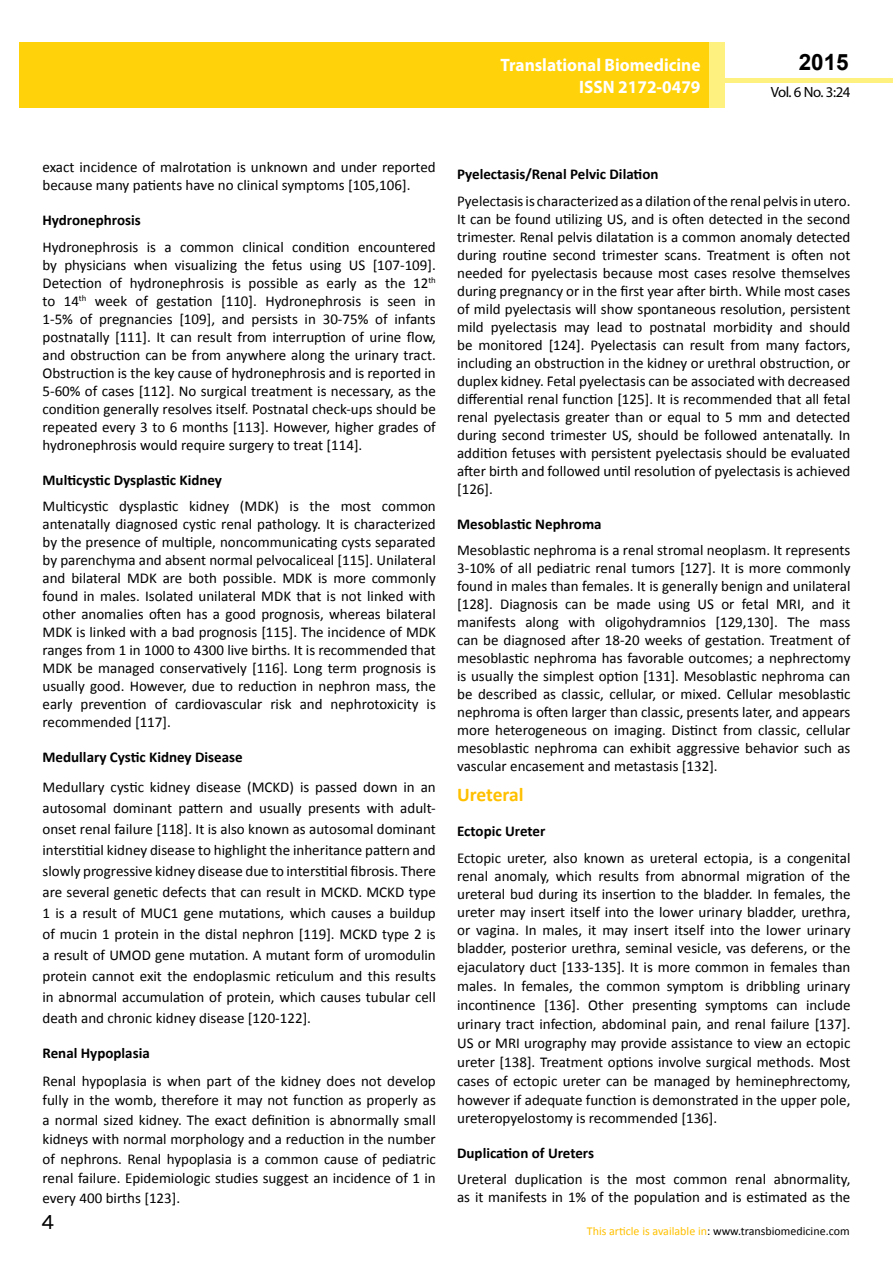
<style>
.page{position:relative;width:893px;height:1263px;background:#fff}
.page>*{position:absolute;margin:0;border:0;box-sizing:border-box;transform-origin:0 0}
.t1{font:25.5px "Tunga";color:#000}
.t2{font:700 22.5px "Arial";color:#000}
.t3{font:700 19.5px "Calibri";letter-spacing:-.005em;color:#ffc000}
.t4{font:700 18px/21.6px "Myriad Pro";color:#fff;text-align:right;scale:.96 1}
.t5{font:15px/18px "Calibri";color:#000;text-align:justify}
.t6{font:700 15px "Calibri";color:#000}
.t7{font:14.85px "Myriad Pro";letter-spacing:-.03em;color:#000}
.t8{font:12px "Calibri";color:#000}
.s1{color:#ffc000}
</style>
<div class="page">
<hr style="left:725px;top:78px;width:168px;height:4px;background:#fff180">
<div style="left:19px;top:42px;width:690px;height:66px;background:#ffd20a"></div>
<div style="left:709px;top:42px;width:16px;height:66px;background:#fff180"></div>
<p class="t4" style="left:517px;top:53px;width:198px">ARCHIVOS DE MEDICINA<br>ISSN 1698-9465</p>
<h2 class="t2" style="left:799px;top:47px;width:52px">2015</h2>
<p class="t4" style="left:501px;top:54px;width:210px">Translational Biomedicine<br>ISSN 2172-0479</p>
<p class="t7" style="left:771px;top:83px;width:81px">Vol. 6 No. 3:24</p>
<p class="t5" style="left:43px;top:158px;width:395px">exact incidence of malrotation is unknown and under reported because many patients have no clinical symptoms [105,106].</p>
<p class="t6" style="left:43px;top:211px;width:100px">Hydronephrosis</p>
<p class="t5" style="left:43px;top:238px;width:395px">Hydronephrosis is a common clinical condition encountered by physicians when visualizing the fetus using US [107-109].<br>Detection of hydronephrosis is possible as early as the 12<sup>th </sup>to 14<sup>th</sup> week of gestation [110]. Hydronephrosis is seen in 1-5% of pregnancies [109], and persists in 30-75% of infants postnatally [111]. It can result from interruption of urine flow, and obstruction can be from anywhere along the urinary tract.<br>Obstruction is the key cause of hydronephrosis and is reported in 5-60% of cases [112]. No surgical treatment is necessary, as the condition generally resolves itself. Postnatal check-ups should be repeated every 3 to 6 months [113]. However, higher grades of hydronephrosis would require surgery to treat [114].</p>
<p class="t6" style="left:43px;top:470px;width:181px">Multicystic Dysplastic Kidney</p>
<p class="t5" style="left:43px;top:497px;width:395px">Multicystic dysplastic kidney (MDK) is the most common antenatally diagnosed cystic renal pathology. It is characterized by the presence of multiple, noncommunicating cysts separated by parenchyma and absent normal pelvocaliceal [115]. Unilateral and bilateral MDK are both possible. MDK is more commonly found in males. Isolated unilateral MDK that is not linked with other anomalies often has a good prognosis, whereas bilateral MDK is linked with a bad prognosis [115]. The incidence of MDK ranges from 1 in 1000 to 4300 live births. It is recommended that MDK be managed conservatively [116]. Long term prognosis is usually good. However, due to reduction in nephron mass, the early prevention of cardiovascular risk and nephrotoxicity is recommended [117].</p>
<p class="t6" style="left:43px;top:748px;width:202px">Medullary Cystic Kidney Disease</p>
<p class="t5" style="left:43px;top:776px;width:395px;line-height:21px">Medullary cystic kidney disease (MCKD) is passed down in an autosomal dominant pattern and usually presents with adult&shy;onset renal failure [118]. It is also known as autosomal dominant interstitial kidney disease to highlight the inheritance pattern and slowly progressive kidney disease due to interstitial fibrosis. There are several genetic defects that can result in MCKD. MCKD type 1 is a result of MUC1 gene mutations, which causes a buildup of mucin 1 protein in the distal nephron [119]. MCKD type 2 is a result of UMOD gene mutation. A mutant form of uromodulin protein cannot exit the endoplasmic reticulum and this results in abnormal accumulation of protein, which causes tubular cell death and chronic kidney disease [120-122].</p>
<p class="t6" style="left:43px;top:1043px;width:109px">Renal Hypoplasia</p>
<p class="t5" style="left:43px;top:1071px;width:395px;line-height:19.5px">Renal hypoplasia is when part of the kidney does not develop fully in the womb, therefore it may not function as properly as a normal sized kidney. The exact definition is abnormally small kidneys with normal morphology and a reduction in the number of nephrons. Renal hypoplasia is a common cause of pediatric renal failure. Epidemiologic studies suggest an incidence of 1 in every 400 births [123].</p>
<h1 class="t1" style="left:41px;top:1205px;width:15px">4</h1>
<p class="t6" style="left:457px;top:165px;width:203px">Pyelectasis/Renal Pelvic Dilation</p>
<p class="t5" style="left:457px;top:192px;width:395px">Pyelectasis is characterized as a dilation of the renal pelvis in utero.<br>It can be found utilizing US, and is often detected in the second trimester. Renal pelvis dilatation is a common anomaly detected during routine second trimester scans. Treatment is often not needed for pyelectasis because most cases resolve themselves during pregnancy or in the first year after birth. While most cases of mild pyelectasis will show spontaneous resolution, persistent mild pyelectasis may lead to postnatal morbidity and should be monitored [124]. Pyelectasis can result from many factors, including an obstruction in the kidney or urethral obstruction, or duplex kidney. Fetal pyelectasis can be associated with decreased differential renal function [125]. It is recommended that all fetal renal pyelectasis greater than or equal to 5 mm and detected during second trimester US, should be followed antenatally. In addition fetuses with persistent pyelectasis should be evaluated after birth and followed until resolution of pyelectasis is achieved [126].</p>
<p class="t6" style="left:457px;top:514px;width:146px">Mesoblastic Nephroma</p>
<p class="t5" style="left:457px;top:541px;width:395px">Mesoblastic nephroma is a renal stromal neoplasm. It represents 3-10% of all pediatric renal tumors [127]. It is more commonly found in males than females. It is generally benign and unilateral [128]. Diagnosis can be made using US or fetal MRI, and it manifests along with oligohydramnios [129,130]. The mass can be diagnosed after 18-20 weeks of gestation. Treatment of mesoblastic nephroma has favorable outcomes; a nephrectomy is usually the simplest option [131]. Mesoblastic nephroma can be described as classic, cellular, or mixed. Cellular mesoblastic nephroma is often larger than classic, presents later, and appears more heterogeneous on imaging. Distinct from classic, cellular mesoblastic nephroma can exhibit aggressive behavior such as vascular encasement and metastasis [132].</p>
<h3 class="t3" style="left:457px;top:782px;width:68px">Ureteral</h3>
<p class="t6" style="left:457px;top:821px;width:90px">Ectopic Ureter</p>
<p class="t5" style="left:457px;top:848px;width:395px;line-height:18.6px">Ectopic ureter, also known as ureteral ectopia, is a congenital renal anomaly, which results from abnormal migration of the ureteral bud during its insertion to the bladder. In females, the ureter may insert itself into the lower urinary bladder, urethra, or vagina. In males, it may insert itself into the lower urinary bladder, posterior urethra, seminal vesicle, vas deferens, or the ejaculatory duct [133-135]. It is more common in females than males. In females, the common symptom is dribbling urinary incontinence [136]. Other presenting symptoms can include urinary tract infection, abdominal pain, and renal failure [137].<br>US or MRI urography may provide assistance to view an ectopic ureter [138]. Treatment options involve surgical methods. Most cases of ectopic ureter can be managed by heminephrectomy, however if adequate function is demonstrated in the upper pole, ureteropyelostomy is recommended [136].</p>
<p class="t6" style="left:457px;top:1143px;width:138px">Duplication of Ureters</p>
<p class="t5" style="left:457px;top:1170px;width:395px">Ureteral duplication is the most common renal abnormality, as it manifests in 1% of the population and is estimated as the</p>
<p class="t8" style="left:587px;top:1223px;width:264px"><span class="s1">This article is available in</span>: www.transbiomedicine.com</p>
</div>
